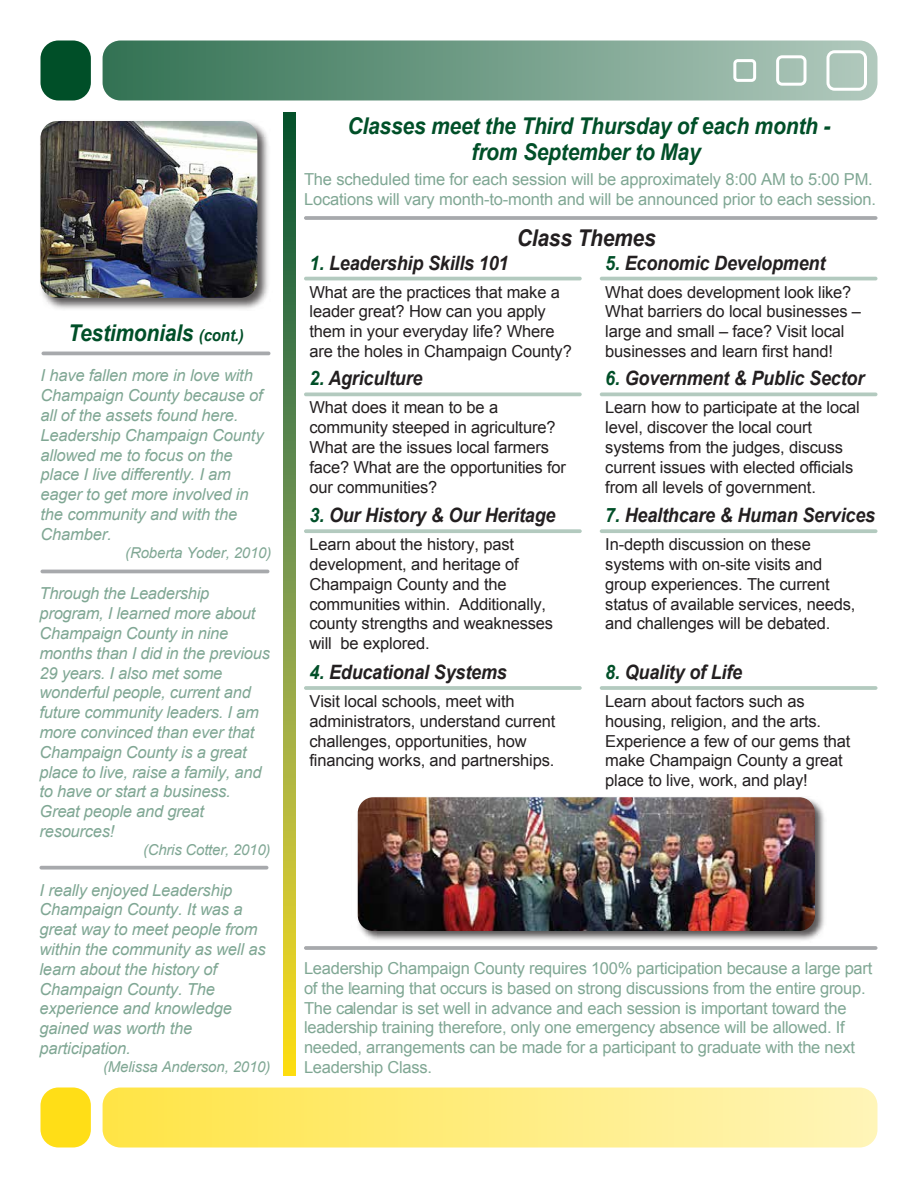
<style>
.page{position:relative;width:918px;height:1188px;background:#fff}
.page>*{position:absolute;margin:0;border:0;box-sizing:border-box;transform-origin:0 0}
.t1{font:italic 700 23.1px/25.2px "Arial";letter-spacing:-.01em;color:#004f28;text-align:center;scale:.91 1}
.t2{font:italic 700 23.1px "Arial";letter-spacing:-.01em;color:#231f20;scale:.91 1}
.t3{font:italic 700 19.8px "Arial";letter-spacing:-.01em;color:#231f20;scale:.91 1}
.t4{font:16.5px/19.8px "Arial";letter-spacing:-.01em;color:#231f20}
.t5{font:italic 16.5px/19.8px "Arial";letter-spacing:-.01em;color:#80a794}
.t6{font:16.5px/19.8px "Arial";letter-spacing:-.015em;color:#80a794}
.t7{font:italic 15px "Arial";letter-spacing:-.01em;color:#80a794}
.s1{font-size:16.5px}
.s2{color:#004f28}
</style>
<div class="page">
<div style="left:40px;top:1087px;width:51px;height:60px;background:#ffde17;border-radius:18px"></div>
<svg style="left:103px;top:1088px;width:775px;height:60px;background:#ffec80"></svg>
<svg style="left:104px;top:40px;width:774px;height:60px;background:#7da591"></svg>
<div style="left:40px;top:40px;width:51px;height:60px;background:#004f28;border-radius:18px"></div>
<svg style="left:826px;top:50px;width:41px;height:41px"></svg>
<svg style="left:776px;top:55px;width:31px;height:31px"></svg>
<svg style="left:733px;top:59px;width:23px;height:23px"></svg>
<svg style="left:284px;top:337px;width:11px;height:739px;background:#9eab3e"></svg>
<svg style="left:40px;top:866px;width:228px;height:4px"></svg>
<hr style="left:42px;top:352px;width:228px;height:3px;background:#a7a9ac;border-radius:2px">
<hr style="left:40px;top:570px;width:229px;height:3px;background:#a7a9ac;border-radius:2px">
<hr style="left:304px;top:277px;width:278px;height:3px;background:#b3cabf;border-radius:2px">
<hr style="left:600px;top:686px;width:278px;height:4px;background:#b3cabf;border-radius:2px">
<svg style="left:600px;top:529px;width:278px;height:4px"></svg>
<hr style="left:600px;top:393px;width:278px;height:3px;background:#b3cabf;border-radius:2px">
<hr style="left:600px;top:277px;width:278px;height:3px;background:#b3cabf;border-radius:2px">
<hr style="left:304px;top:686px;width:278px;height:4px;background:#bacfc5;border-radius:2px">
<svg style="left:304px;top:529px;width:278px;height:4px"></svg>
<hr style="left:304px;top:393px;width:278px;height:3px;background:#b3cabf;border-radius:2px">
<hr style="left:304px;top:216px;width:574px;height:4px;background:#b0b2b5;border-radius:2px">
<hr style="left:304px;top:946px;width:574px;height:4px;background:#b0b2b5;border-radius:2px">
<img style="left:40px;top:51px;width:264px;height:286px">
<img style="left:40px;top:121px;width:217px;height:177px">
<img style="left:357px;top:802px;width:468px;height:138px">
<img style="left:358px;top:797px;width:457px;height:134px">
<h1 class="t1" style="left:68px;top:321px;width:194px">Testimonials <span class="s1">(cont.)</span></h1>
<p class="t5" style="left:40px;top:366px;width:225px">I have fallen more in love with<br>Champaign County because of all of the assets found here.<br>Leadership Champaign County allowed me to focus on the place I live differently. I am eager to get more involved in the community and with the<br>Chamber.</p>
<p class="t7" style="left:125px;top:543px;width:148px">(Roberta Yoder, 2010)</p>
<p class="t5" style="left:40px;top:584px;width:232px">Through the Leadership program, I learned more about<br>Champaign County in nine months than I did in the previous<br>29 years. I also met some wonderful people, current and future community leaders. I am more convinced than ever that<br>Champaign County is a great place to live, raise a family, and to have or start a business.<br>Great people and great resources!</p>
<p class="t7" style="left:143px;top:840px;width:129px">(Chris Cotter, 2010)</p>
<p class="t5" style="left:40px;top:880px;width:228px">I really enjoyed Leadership<br>Champaign County. It was a great way to meet people from within the community as well as learn about the history of<br>Champaign County. The experience and knowledge gained was worth the participation.</p>
<p class="t7" style="left:103px;top:1057px;width:169px">(Melissa Anderson, 2010)</p>
<h1 class="t1" style="left:348px;top:114px;width:532px">Classes meet the Third Thursday of each month - from September to May</h1>
<p class="t6" style="left:304px;top:170px;width:574px">The scheduled time for each session will be approximately 8:00 AM to 5:00 PM.<br>Locations will vary month-to-month and will be announced prior to each session.</p>
<p class="t3" style="left:310px;top:249px;width:220px"><span class="s2">1.</span> Leadership Skills 101</p>
<h1 class="t2" style="left:517px;top:223px;width:154px">Class Themes</h1>
<p class="t3" style="left:605px;top:249px;width:243px"><span class="s2">5.</span> Economic Development</p>
<p class="t4" style="left:310px;top:282px;width:264px">What are the practices that make a leader great? How can you apply them in your everyday life? Where are the holes in Champaign County?</p>
<p class="t3" style="left:310px;top:365px;width:126px"><span class="s2">2.</span> Agriculture</p>
<p class="t4" style="left:310px;top:398px;width:258px">What does it mean to be a community steeped in agriculture?<br>What are the issues local farmers face? What are the opportunities for our communities?</p>
<p class="t3" style="left:310px;top:502px;width:272px"><span class="s2">3.</span> Our History &amp; Our Heritage</p>
<p class="t4" style="left:310px;top:535px;width:245px">Learn about the history, past development, and heritage of<br>Champaign County and the communities within. Additionally, county strengths and weaknesses will be explored.</p>
<p class="t3" style="left:310px;top:659px;width:218px"><span class="s2">4.</span> Educational Systems</p>
<p class="t4" style="left:310px;top:692px;width:247px">Visit local schools, meet with administrators, understand current challenges, opportunities, how financing works, and partnerships.</p>
<p class="t4" style="left:605px;top:282px;width:257px">What does development look like?<br>What barriers do local businesses – large and small – face? Visit local businesses and learn first hand!</p>
<p class="t3" style="left:605px;top:365px;width:286px"><span class="s2">6.</span> Government &amp; Public Sector</p>
<p class="t4" style="left:605px;top:398px;width:256px">Learn how to participate at the local level, discover the local court systems from the judges, discuss current issues with elected officials from all levels of government.</p>
<p class="t3" style="left:605px;top:502px;width:298px"><span class="s2">7.</span> Healthcare &amp; Human Services</p>
<p class="t4" style="left:605px;top:535px;width:252px">In-depth discussion on these systems with on-site visits and group experiences. The current status of available services, needs, and challenges will be debated.</p>
<p class="t3" style="left:605px;top:659px;width:152px"><span class="s2">8.</span> Quality of Life</p>
<p class="t4" style="left:605px;top:692px;width:247px">Learn about factors such as housing, religion, and the arts.<br>Experience a few of our gems that make Champaign County a great place to live, work, and play!</p>
<p class="t6" style="left:304px;top:958px;width:570px">Leadership Champaign County requires 100% participation because a large part of the learning that occurs is based on strong discussions from the entire group.<br>The calendar is set well in advance and each session is important toward the leadership training therefore, only one emergency absence will be allowed. If needed, arrangements can be made for a participant to graduate with the next Leadership Class.</p>
</div>
